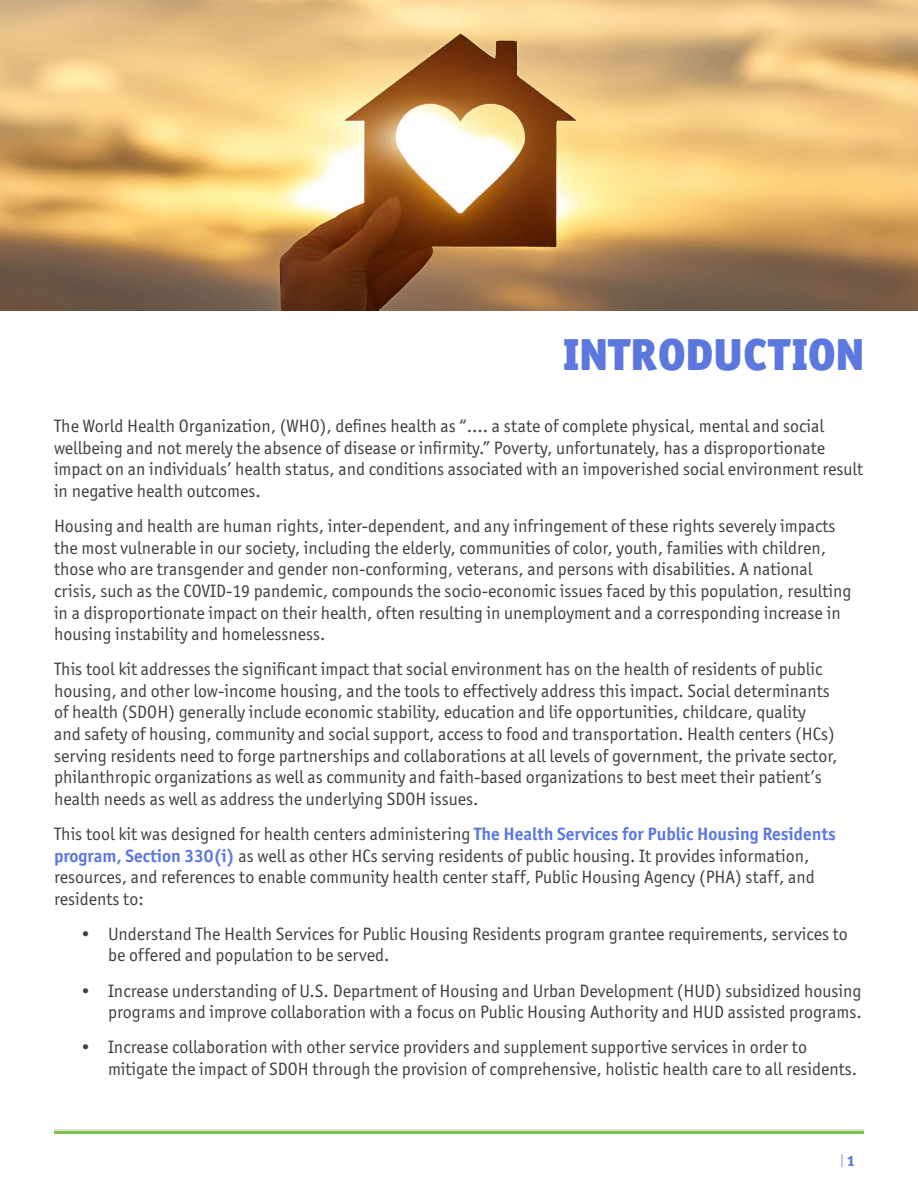
<style>
.page{position:relative;width:918px;height:1188px;background:#fff}
.page>*{position:absolute;margin:0;border:0;box-sizing:border-box;transform-origin:0 0}
.t1{font:900 45px "Officina Sans ITC Std";color:#5c78df}
.t2{font:18px/21.6px "Officina Sans ITC Std";color:#404042}
.t3{font:300 15px "Officina Display ITC Std";color:#5c78df}
.s1{font-weight:700;color:#5c78df}
.s2{font-family:"Officina Sans ITC Std";font-weight:800}
</style>
<div class="page">
<svg style="left:54px;top:1129px;width:810px;height:3px;background:#bdd7a3"></svg>
<hr style="left:54px;top:1132px;width:810px;height:2px;background:#82c14e">
<img style="left:0;top:0;width:918px;height:310px">
<h1 class="t1" style="left:563px;top:325px;width:303px">INTRODUCTION</h1>
<p class="t2" style="left:54px;top:415px;width:811px">The World Health Organization, (WHO), defines health as “…. a state of complete physical, mental and social wellbeing and not merely the absence of disease or infirmity.” Poverty, unfortunately, has a disproportionate impact on an individuals’ health status, and conditions associated with an impoverished social environment result in negative health outcomes.</p>
<p class="t2" style="left:54px;top:515px;width:799px">Housing and health are human rights, inter-dependent, and any infringement of these rights severely impacts the most vulnerable in our society, including the elderly, communities of color, youth, families with children, those who are transgender and gender non-conforming, veterans, and persons with disabilities. A national crisis, such as the COVID-19 pandemic, compounds the socio-economic issues faced by this population, resulting in a disproportionate impact on their health, often resulting in unemployment and a corresponding increase in housing instability and homelessness.</p>
<p class="t2" style="left:54px;top:658px;width:785px">This tool kit addresses the significant impact that social environment has on the health of residents of public housing, and other low-income housing, and the tools to effectively address this impact. Social determinants of health (SDOH) generally include economic stability, education and life opportunities, childcare, quality<br>and safety of housing, community and social support, access to food and transportation. Health centers (HCs) serving residents need to forge partnerships and collaborations at all levels of government, the private sector, philanthropic organizations as well as community and faith-based organizations to best meet their patient’s health needs as well as address the underlying SDOH issues.</p>
<p class="t2" style="left:54px;top:823px;width:783px">This tool kit was designed for health centers administering <span class="s1">The Health Services for Public Housing Residents program, Section 330(i)</span> as well as other HCs serving residents of public housing. It provides information, resources, and references to enable community health center staff, Public Housing Agency (PHA) staff, and residents to:</p>
<p class="t2" style="left:108px;top:923px;width:741px;text-indent:-27px">• Understand The Health Services for Public Housing Residents program grantee requirements, services to be offered and population to be served.</p>
<p class="t2" style="left:81px;top:980px;width:782px;text-align:right">• Increase understanding of U.S. Department of Housing and Urban Development (HUD) subsidized housing programs and improve collaboration with a focus on Public Housing Authority and HUD assisted programs.</p>
<p class="t2" style="left:108px;top:1036px;width:751px;text-indent:-27px">• Increase collaboration with other service providers and supplement supportive services in order to mitigate the impact of SDOH through the provision of comprehensive, holistic health care to all residents.</p>
<p class="t3" style="left:840px;top:1153px;width:16px">|<span class="s2">1</span></p>
</div>
